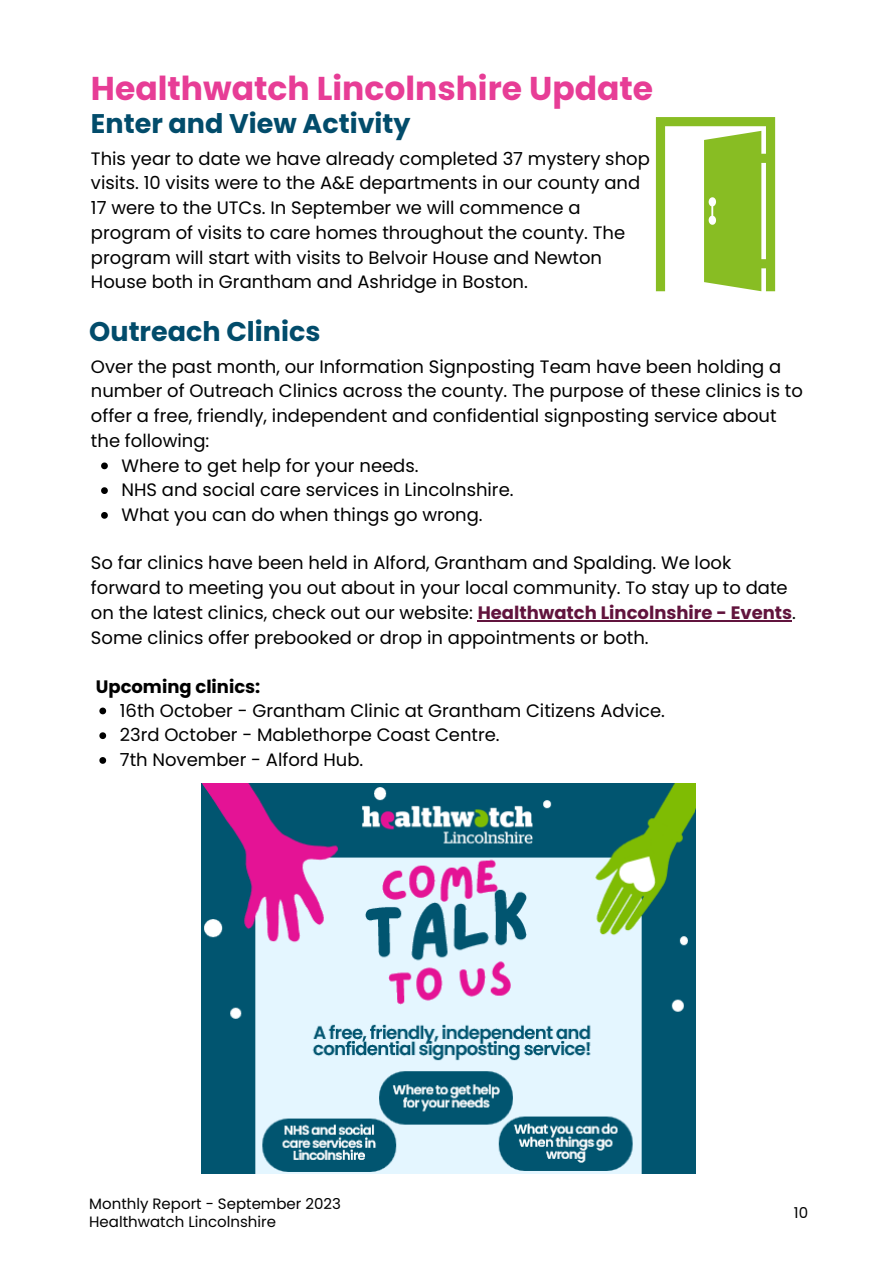
<style>
.page{position:relative;width:893px;height:1264px;background:#fff}
.page>*{position:absolute;margin:0;border:0;box-sizing:border-box;transform-origin:0 0}
.t1{font:700 33px "Poppins";color:#e73d96}
.t2{font:700 27px "Poppins";color:#024c6b}
.t3{font:18px/24.8px "Poppins";color:#000}
.t4{font:700 18px "Poppins";color:#000}
.t5{font:15px "Poppins";color:#000}
.s1{font-weight:700;color:#61143d}
</style>
<div class="page">
<svg style="left:656px;top:117px;width:119px;height:174px"></svg>
<img style="left:201px;top:784px;width:494px;height:388px">
<svg style="left:101px;top:462px;width:7px;height:7px"></svg>
<svg style="left:101px;top:487px;width:7px;height:7px"></svg>
<svg style="left:101px;top:512px;width:7px;height:6px"></svg>
<hr style="left:477px;top:620px;width:315px;height:1px;background:#61143d">
<svg style="left:99px;top:707px;width:7px;height:7px"></svg>
<svg style="left:99px;top:732px;width:7px;height:7px"></svg>
<svg style="left:99px;top:757px;width:7px;height:6px"></svg>
<p class="t1" style="left:91px;top:65px;width:563px">Healthwatch Lincolnshire Update</p>
<p class="t2" style="left:91px;top:105px;width:321px">Enter and View Activity</p>
<p class="t3" style="left:91px;top:146px;width:560px">This year to date we have already completed 37 mystery shop visits. 10 visits were to the A&amp;E departments in our county and 17 were to the UTCs. In September we will commence a program of visits to care homes throughout the county. The program will start with visits to Belvoir House and Newton House both in Grantham and Ashridge in Boston.</p>
<p class="t2" style="left:89px;top:313px;width:233px">Outreach Clinics</p>
<p class="t3" style="left:91px;top:354px;width:713px">Over the past month, our Information Signposting Team have been holding a number of Outreach Clinics across the county. The purpose of these clinics is to offer a free, friendly, independent and confidential signposting service about the following:</p>
<p class="t3" style="left:121px;top:453px;width:298px">Where to get help for your needs.</p>
<p class="t3" style="left:121px;top:477px;width:393px">NHS and social care services in Lincolnshire.</p>
<p class="t3" style="left:121px;top:502px;width:362px">What you can do when things go wrong.</p>
<p class="t3" style="left:91px;top:551px;width:706px">So far clinics have been held in Alford, Grantham and Spalding. We look forward to meeting you out about in your local community. To stay up to date on the latest clinics, check out our website: <span class="s1">Healthwatch Lincolnshire - Events</span>.<br>Some clinics offer prebooked or drop in appointments or both.</p>
<p class="t4" style="left:96px;top:674px;width:166px">Upcoming clinics:</p>
<p class="t3" style="left:120px;top:698px;width:546px">16th October - Grantham Clinic at Grantham Citizens Advice.</p>
<p class="t3" style="left:120px;top:722px;width:381px">23rd October - Mablethorpe Coast Centre.</p>
<p class="t3" style="left:120px;top:747px;width:245px">7th November - Alford Hub.</p>
<p class="t5" style="left:89px;top:1193px;width:253px">Monthly Report - September 2023</p>
<p class="t5" style="left:89px;top:1211px;width:188px">Healthwatch Lincolnshire</p>
<p class="t5" style="left:793px;top:1202px;width:16px">10</p>
</div>
